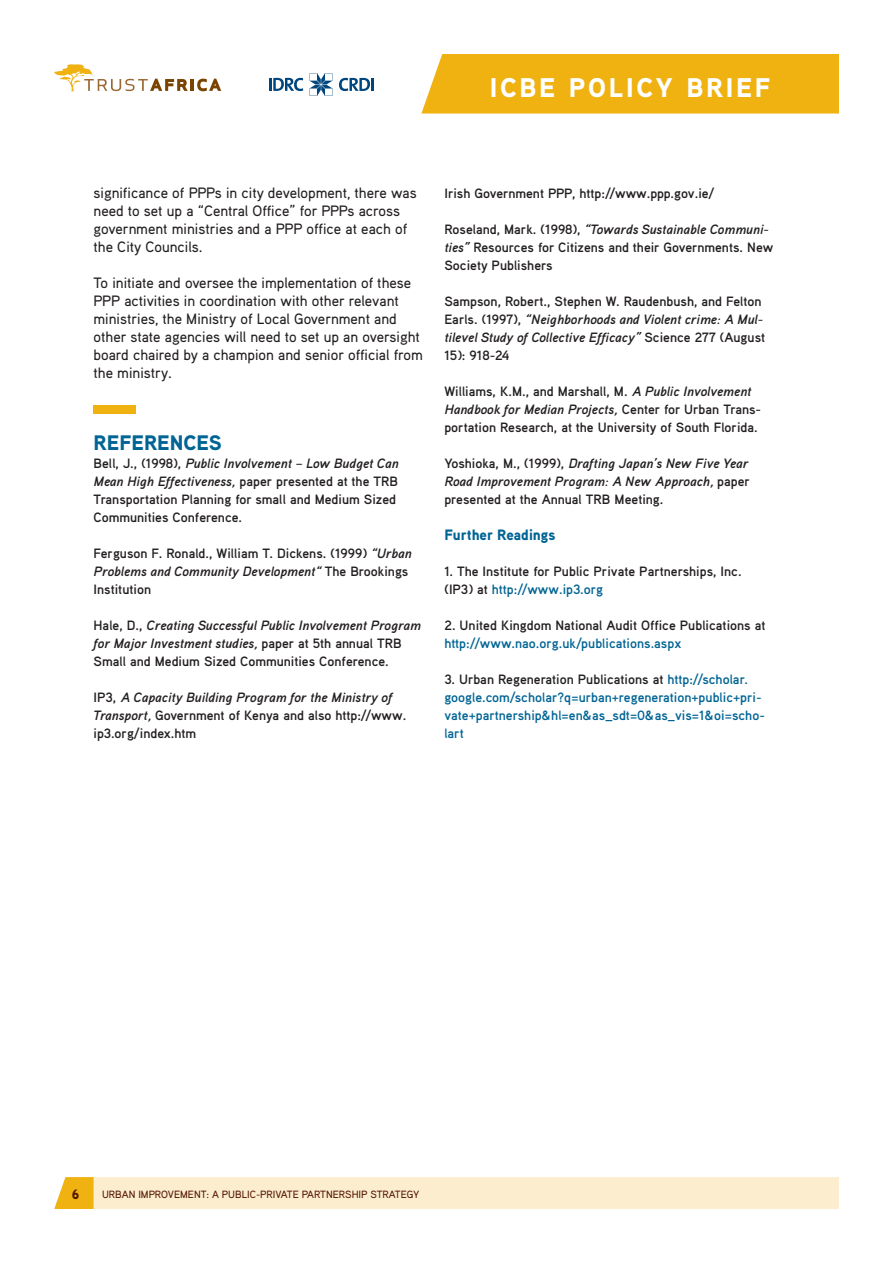
<style>
.page{position:relative;width:893px;height:1263px;background:#fff}
.page>*{position:absolute;margin:0;border:0;box-sizing:border-box;transform-origin:0 0}
.t1{font:900 27px "Aaux Pro";letter-spacing:.1em;color:#fff}
.Trust_Text{font:900 21px "Aaux Pro";color:#006494}
.Trust_Text-2{font:500 15px/18px "Aaux Pro";color:#231f20}
.Trust_References{font:900 15px "Aaux Pro";color:#006494}
.Trust_References-2{font:700 13.5px/18px "Aaux Pro";color:#231f20}
.Trust_References-3{font:700 13.5px/18px "Aaux Pro";color:#006494}
.Trust_References-4{font:italic 700 13.5px/18px "Aaux Pro";color:#231f20;text-align:justify}
.t2{font:900 13.5px "Aaux Pro";color:#531600}
.t3{font:500 10.5px "Aaux Pro";color:#531600}
.s1{font-style:italic}
.s2{font-style:normal}
.s3{color:#006494}
.s4{color:#231f20}
</style>
<div class="page">
<div style="left:54px;top:1177px;width:785px;height:32px;background:#fcedce"></div>
<div style="left:421px;top:54px;width:418px;height:60px;background:#efb211"></div>
<svg style="left:54px;top:64px;width:167px;height:27px"></svg>
<svg style="left:269px;top:78px;width:34px;height:13px"></svg>
<svg style="left:339px;top:78px;width:35px;height:13px"></svg>
<svg style="left:310px;top:73px;width:22px;height:23px"></svg>
<div style="left:94px;top:405px;width:42px;height:9px;background:#efb211"></div>
<h1 class="t1" style="left:490px;top:70px;width:282px">ICBE POLICY BRIEF</h1>
<p class="Trust_Text-2" style="left:94px;top:183px;width:325px">significance of PPPs in city development, there was need to set up a “Central Office” for PPPs across government ministries and a PPP office at each of the City Councils.</p>
<p class="Trust_Text-2" style="left:94px;top:273px;width:331px">To initiate and oversee the implementation of these PPP activities in coordination with other relevant ministries, the Ministry of Local Government and other state agencies will need to set up an oversight board chaired by a champion and senior official from the ministry.</p>
<p class="Trust_Text" style="left:94px;top:429px;width:130px">REFERENCES</p>
<p class="Trust_References-2" style="left:94px;top:454px;width:307px">Bell, J., (1998), <span class="s1">Public Involvement – Low Budget Can Mean High Effectiveness,</span> paper presented at the TRB Transportation Planning for small and Medium Sized Communities Conference.</p>
<p class="Trust_References-2" style="left:94px;top:544px;width:320px">Ferguson F. Ronald., William T. Dickens. (1999) <span class="s1">“Urban<br>Problems and Community Development“</span> The Brookings<br>Institution</p>
<p class="Trust_References-2" style="left:94px;top:616px;width:329px">Hale, D., <span class="s1">Creating Successful Public Involvement Program for Major Investment studies,</span> paper at 5th annual TRB<br>Small and Medium Sized Communities Conference.</p>
<p class="Trust_References-2" style="left:94px;top:688px;width:314px">IP3, <span class="s1">A Capacity Building Program for the Ministry of<br>Transport,</span> Government of Kenya and also http://www. ip3.org/index.htm</p>
<p class="Trust_References-2" style="left:444px;top:184px;width:272px">Irish Government PPP, http://www.ppp.gov.ie/</p>
<p class="Trust_References-2" style="left:444px;top:220px;width:330px">Roseland, Mark. (1998), <span class="s1">“Towards Sustainable Communi&shy;ties”</span> Resources for Citizens and their Governments. New<br>Society Publishers</p>
<p class="Trust_References-2" style="left:444px;top:292px;width:322px">Sampson, Robert., Stephen W. Raudenbush, and Felton Earls. (1997), <span class="s1">“Neighborhoods and Violent crime: A Mul&shy;tilevel Study of Collective Efficacy”</span> Science 277 (August 15): 918-24</p>
<p class="Trust_References-2" style="left:444px;top:382px;width:318px">Williams, K.M., and Marshall, M. <span class="s1">A Public Involvement<br>Handbook for Median Projects,</span> Center for Urban Trans&shy;portation Research, at the University of South Florida.</p>
<p class="Trust_References-4" style="left:444px;top:454px;width:307px"><span class="s2">Yoshioka, M., (1999),</span> Drafting Japan’s New Five Year Road Improvement Program: A New Approach, <span class="s2">paper presented at the Annual TRB Meeting.</span></p>
<p class="Trust_References" style="left:444px;top:525px;width:113px">Further Readings</p>
<p class="Trust_References-2" style="left:444px;top:562px;width:299px">1. The Institute for Public Private Partnerships, Inc. (IP3) at <span class="s3">http://www.ip3.org</span></p>
<p class="Trust_References-2" style="left:444px;top:616px;width:323px">2. United Kingdom National Audit Office Publications at <span class="s3">http://www.nao.org.uk/publications.aspx</span></p>
<p class="Trust_References-3" style="left:444px;top:670px;width:322px"><span class="s4">3. Urban Regeneration Publications at</span> http://scholar. google.com/scholar?q=urban+regeneration+public+pri&shy;vate+partnership&amp;hl=en&amp;as_sdt=0&amp;as_vis=1&amp;oi=scho&shy;lart</p>
<p class="t2" style="left:72px;top:1186px;width:9px">6</p>
<p class="t3" style="left:102px;top:1187px;width:319px">URBAN IMPROVEMENT: A PUBLIC-PRIVATE PARTNERSHIP STRATEGY</p>
</div>
